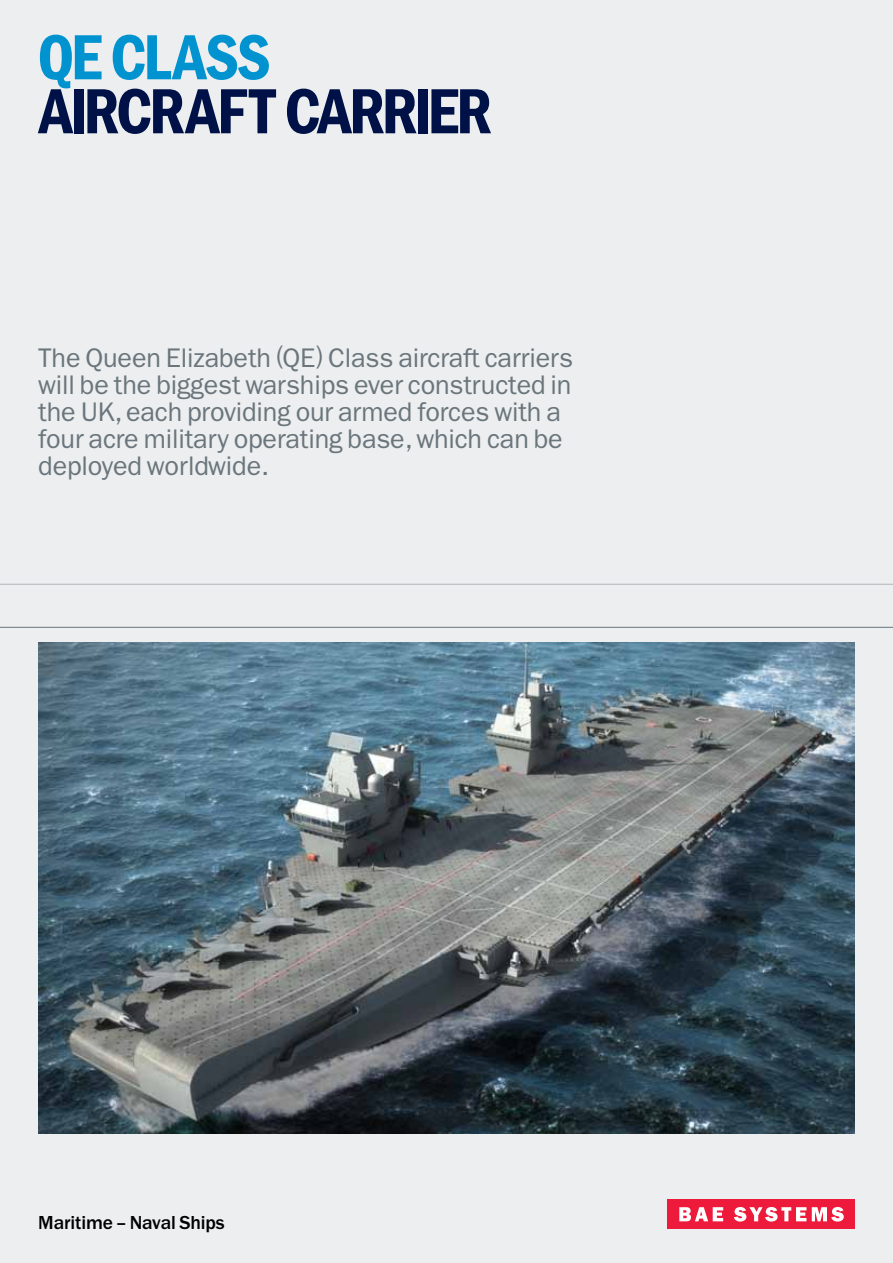
<style>
.page{position:relative;width:893px;height:1263px;background:#eceeef}
.page>*{position:absolute;margin:0;border:0;box-sizing:border-box;transform-origin:0 0}
.t1{font:66px "Franklin Gothicfor BAES Dm Cn";letter-spacing:-.015em;color:#001147}
.t2{font:66px "Franklin Gothicfor BAES Dm Cn";letter-spacing:-.015em;color:#0093d0}
.t3{font:27px/27px "ITC Franklin Gothic Std";letter-spacing:-.005em;color:#6a757c}
.t4{font:500 19.5px "ITC Franklin Gothic Std";letter-spacing:-.005em;color:#000}
</style>
<div class="page">
<div style="left:668px;top:1199px;width:187px;height:30px;background:#ed1a3b"></div>
<svg style="left:812px;top:1207px;width:32px;height:14px"></svg>
<svg style="left:734px;top:1207px;width:72px;height:14px"></svg>
<svg style="left:679px;top:1207px;width:44px;height:14px"></svg>
<hr style="left:0;top:627px;width:893px;height:1px;background:#6a757c">
<hr style="left:0;top:584px;width:893px;height:1px;background:#b0b7bb">
<img style="left:39px;top:642px;width:815px;height:492px">
<h1 class="t2" style="left:38px;top:20px;width:233px">QE CLASS</h1>
<h1 class="t1" style="left:38px;top:74px;width:455px">AIRCRAFT CARRIER</h1>
<p class="t3" style="left:38px;top:345px;width:536px">The Queen Elizabeth (QE) Class aircraft carriers will be the biggest warships ever constructed in the UK, each providing our armed forces with a four acre military operating base, which can be deployed worldwide.</p>
<p class="t4" style="left:38px;top:1211px;width:188px">Maritime – Naval Ships</p>
</div>
